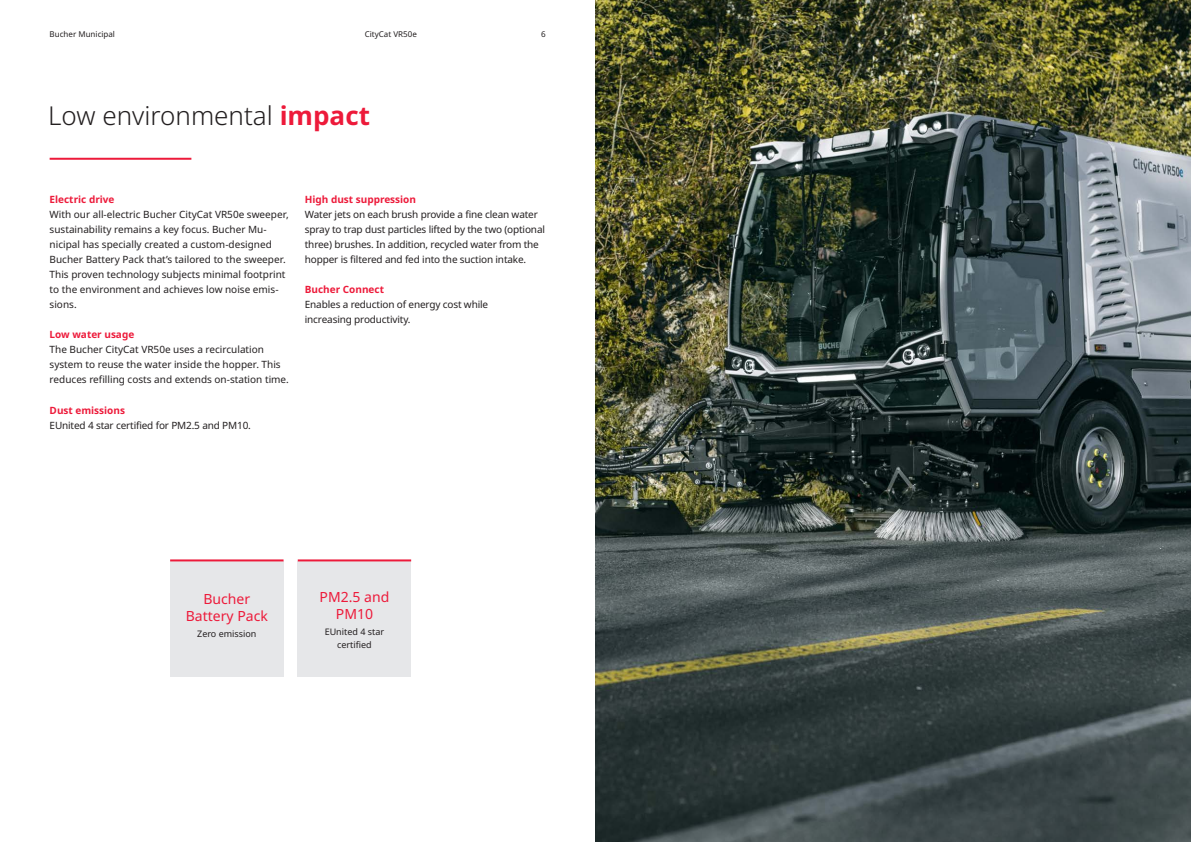
<style>
.page{position:relative;width:1191px;height:842px;background:#fff}
.page>*{position:absolute;margin:0;border:0;box-sizing:border-box;transform-origin:0 0}
.Headline_50_58{font:300 26px "Noto Sans";color:#231f20}
.Fact_highlight_headl{font:14px/17px "Noto Sans";color:#ed1a3a;text-align:center}
.Copy_10_15{font:10px/15px "Noto Sans";color:#231f20}
.Paragraph_header_10{font:700 10px "Noto Sans";color:#ed1a3a}
.Copy_10_15-2{font:700 10px "Noto Sans";color:#ed1a3a}
.Fact_copy_9_13{font:9px/13px "Noto Sans";color:#231f20;text-align:center}
.t1{font:8px "Noto Sans";color:#231f20}
.s1{font-weight:700;color:#ed1a3a}
</style>
<div class="page">
<hr style="left:50px;top:158px;width:141px;height:2px;background:#ed1a3a">
<div style="left:170px;top:561px;width:113px;height:116px;background:#e6e7e9"></div>
<div style="left:298px;top:561px;width:113px;height:116px;background:#e6e7e9"></div>
<hr style="left:170px;top:559px;width:113px;height:2px;background:#ed1a3a">
<hr style="left:298px;top:559px;width:113px;height:2px;background:#ed1a3a">
<img style="left:595px;top:0;width:596px;height:842px">
<p class="t1" style="left:50px;top:29px;width:67px">Bucher Municipal</p>
<p class="t1" style="left:365px;top:29px;width:54px">CityCat VR50e</p>
<p class="t1" style="left:541px;top:29px;width:6px">6</p>
<p class="Headline_50_58" style="left:48px;top:97px;width:323px">Low environmental <span class="s1">impact</span></p>
<p class="Paragraph_header_10" style="left:50px;top:193px;width:66px">Electric drive</p>
<p class="Copy_10_15" style="left:50px;top:208px;width:241px">With our all-electric Bucher CityCat VR50e sweeper,</p>
<p class="Copy_10_15" style="left:50px;top:223px;width:238px">sustainability remains a key focus. Bucher Mu&shy;nicipal has specially created a custom-designed Bucher Battery Pack that’s tailored to the sweeper.<br>This proven technology subjects minimal footprint to the environment and achieves low noise emis&shy;sions.</p>
<p class="Paragraph_header_10" style="left:50px;top:328px;width:86px">Low water usage</p>
<p class="Copy_10_15" style="left:50px;top:343px;width:241px">The Bucher CityCat VR50e uses a recirculation system to reuse the water inside the hopper. This reduces refilling costs and extends on-station time.</p>
<p class="Copy_10_15-2" style="left:50px;top:403px;width:77px">Dust emissions</p>
<p class="Copy_10_15" style="left:50px;top:418px;width:203px">EUnited 4 star certified for PM2.5 and PM10.</p>
<p class="Paragraph_header_10" style="left:305px;top:193px;width:113px">High dust suppression</p>
<p class="Copy_10_15" style="left:305px;top:208px;width:242px">Water jets on each brush provide a fine clean water spray to trap dust particles lifted by the two (optional three) brushes. In addition, recycled water from the hopper is filtered and fed into the suction intake.</p>
<p class="Copy_10_15-2" style="left:305px;top:283px;width:81px">Bucher Connect</p>
<p class="Copy_10_15" style="left:305px;top:298px;width:185px">Enables a reduction of energy cost while</p>
<p class="Copy_10_15" style="left:305px;top:313px;width:107px">increasing productivity.</p>
<p class="Fact_highlight_headl" style="left:186px;top:591px;width:84px">Bucher<br>Battery Pack</p>
<p class="Fact_copy_9_13" style="left:197px;top:627px;width:61px">Zero emission</p>
<p class="Fact_highlight_headl" style="left:319px;top:589px;width:71px">PM2.5 and<br>PM10</p>
<p class="Fact_copy_9_13" style="left:325px;top:625px;width:61px">EUnited 4 star certified</p>
</div>
